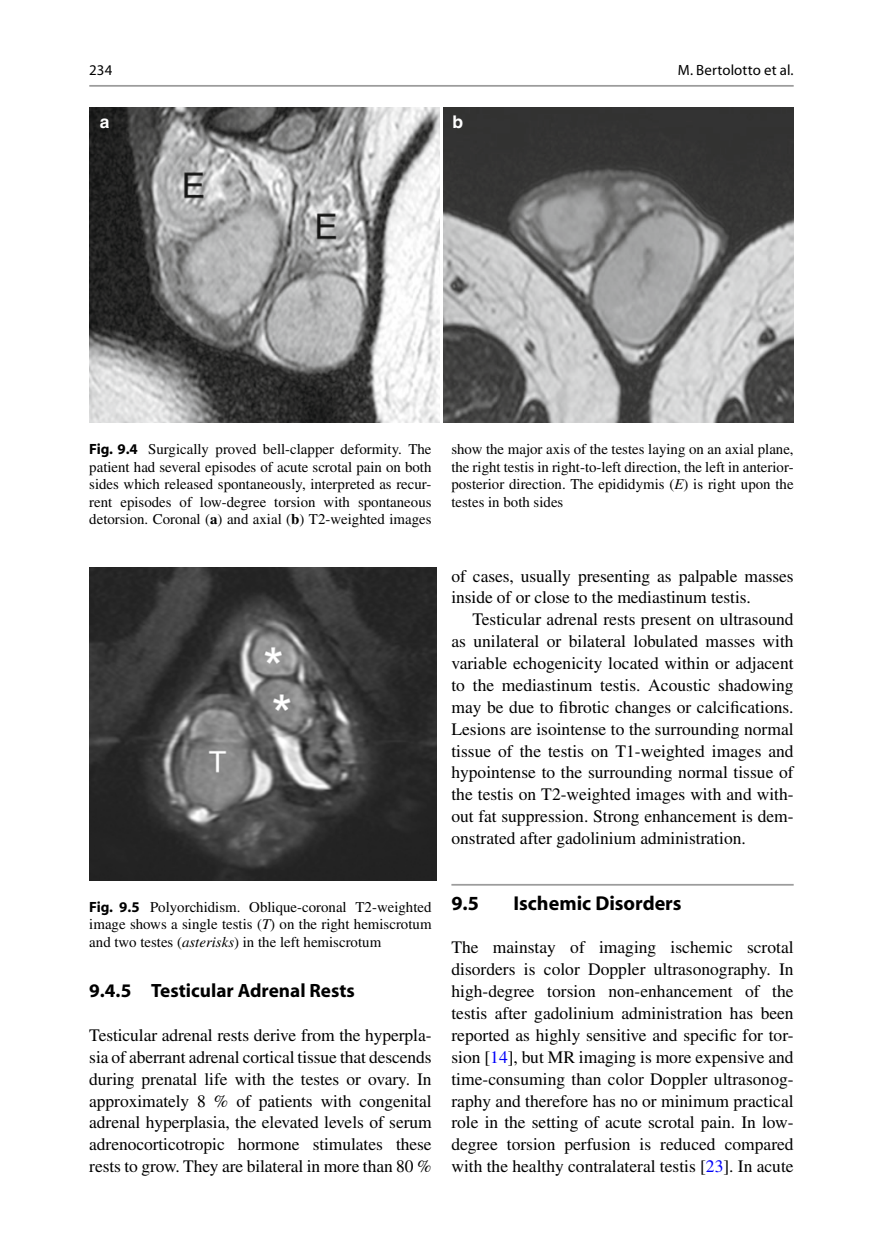
<style>
.page{position:relative;width:883px;height:1260px;background:#fff}
.page>*{position:absolute;margin:0;border:0;box-sizing:border-box;transform-origin:0 0}
.t1{font:700 20.12px "Sllntv Myriad";color:#000}
.t2{font:700 19.25px "Sllntv Myriad";color:#000}
.t3{font:17.5px/21.9px "Qhgcgl Times";letter-spacing:-.005em;color:#000;text-align:justify}
.t4{font:700 17.5px "Ydxdlj Helvetica";color:#fff}
.t5{font:14.88px/17.5px "Qhgcgl Times";color:#000;text-align:justify}
.t6{font:14.88px "Kqymlx Myriad";letter-spacing:.01em;color:#000}
.s1{font-family:"Sllntv Myriad";font-weight:700}
.s2{font-family:"Myxyjq Times";font-weight:700}
.s3{font-family:"Mjqytd Times";font-style:italic}
.s4{color:#0000fa}
</style>
<div class="page">
<hr style="left:451px;top:884px;width:343px;height:2px;background:#9c9c9c">
<img style="left:89px;top:567px;width:347px;height:314px">
<img style="left:89px;top:107px;width:350px;height:316px">
<img style="left:444px;top:107px;width:350px;height:316px">
<hr style="left:89px;top:85px;width:705px;height:2px;background:#9c9c9c">
<p class="t6" style="left:89px;top:64px;width:25px">234</p>
<p class="t4" style="left:100px;top:111px;width:11px">a</p>
<p class="t4" style="left:453px;top:111px;width:12px">b</p>
<p class="t6" style="left:678px;top:64px;width:117px">M. Bertolotto et al.</p>
<p class="t5" style="left:89px;top:442px;width:344px"><span class="s1">Fig. 9.4</span> Surgically proved bell-clapper deformity. The patient had several episodes of acute scrotal pain on both sides which released spontaneously, interpreted as recur&shy;rent episodes of low-degree torsion with spontaneous detorsion. Coronal ( <span class="s2">a</span> ) and axial ( <span class="s2">b</span> ) T2-weighted images</p>
<p class="t5" style="left:451px;top:442px;width:344px">show the major axis of the testes laying on an axial plane, the right testis in right-to-left direction, the left in anterior&shy;posterior direction. The epididymis ( <span class="s3">E</span> ) is right upon the testes in both sides</p>
<p class="t5" style="left:89px;top:899px;width:344px"><span class="s1">Fig. 9.5</span> Polyorchidism. Oblique-coronal T2-weighted image shows a single testis ( <span class="s3">T</span> ) on the right hemiscrotum and two testes ( <span class="s3">asterisks</span> ) in the left hemiscrotum</p>
<p class="t2" style="left:89px;top:984px;width:267px">9.4.5 Testicular Adrenal Rests</p>
<p class="t3" style="left:89px;top:1026px;width:344px">Testicular adrenal rests derive from the hyperpla&shy;sia of aberrant adrenal cortical tissue that descends during prenatal life with the testes or ovary. In approximately 8 % of patients with congenital adrenal hyperplasia, the elevated levels of serum adrenocorticotropic hormone stimulates these rests to grow. They are bilateral in more than 80 %</p>
<p class="t3" style="left:451px;top:566px;width:344px">of cases, usually presenting as palpable masses inside of or close to the mediastinum testis.</p>
<p class="t3" style="left:451px;top:610px;width:344px;text-indent:21px">Testicular adrenal rests present on ultrasound as unilateral or bilateral lobulated masses with variable echogenicity located within or adjacent to the mediastinum testis. Acoustic shadowing may be due to fibrotic changes or calcifications.<br>Lesions are isointense to the surrounding normal tissue of the testis on T1-weighted images and hypointense to the surrounding normal tissue of the testis on T2-weighted images with and with&shy;out fat suppression. Strong enhancement is dem&shy;onstrated after gadolinium administration.</p>
<p class="t1" style="left:451px;top:895px;width:29px">9.5</p>
<p class="t1" style="left:513px;top:895px;width:170px">Ischemic Disorders</p>
<p class="t3" style="left:451px;top:938px;width:344px">The mainstay of imaging ischemic scrotal disorders is color Doppler ultrasonography. In high- degree torsion non-enhancement of the testis after gadolinium administration has been reported as highly sensitive and specific for tor&shy;sion [ <span class="s4">14</span> ], but MR imaging is more expensive and time- consuming than color Doppler ultrasonog&shy;raphy and therefore has no or minimum practical role in the setting of acute scrotal pain. In low&shy;degree torsion perfusion is reduced compared with the healthy contralateral testis [ <span class="s4">23</span> ]. In acute</p>
</div>
